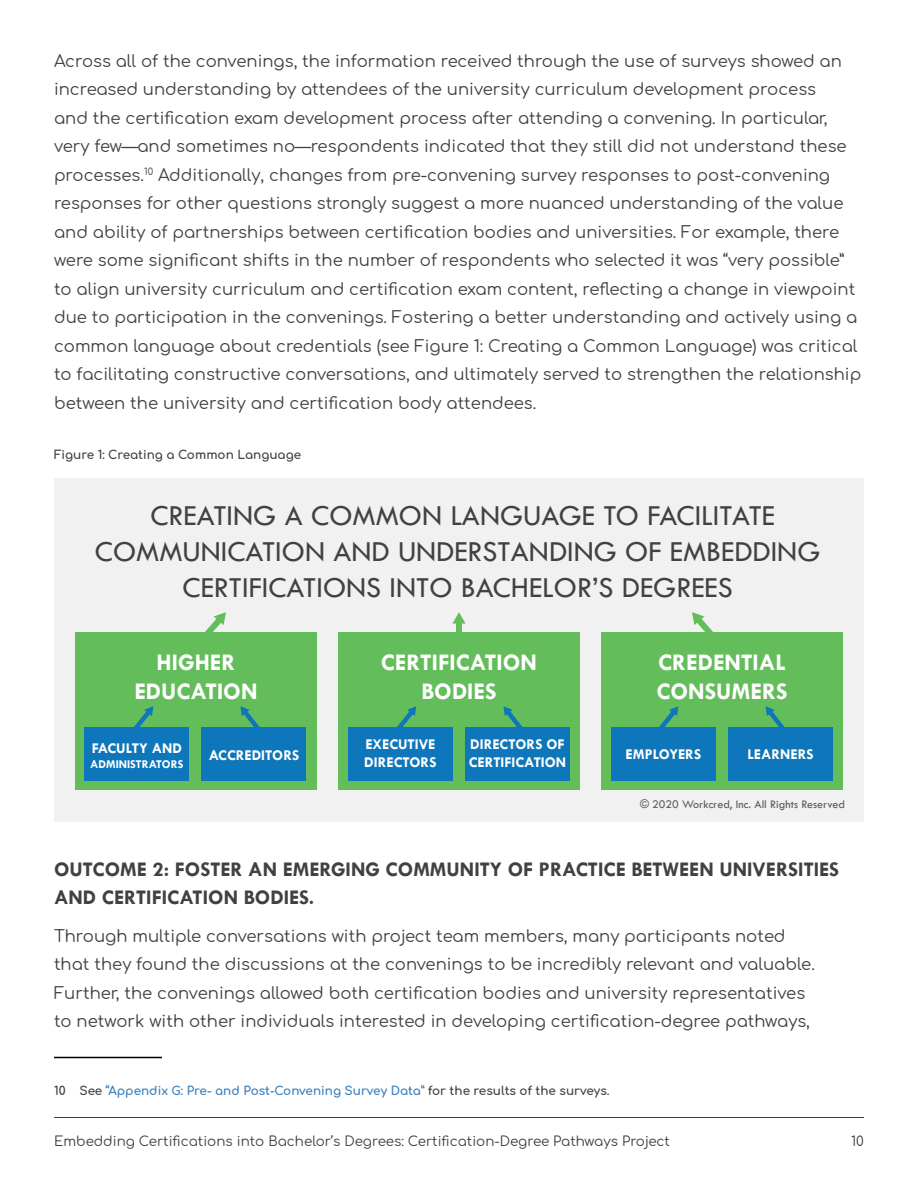
<style>
.page{position:relative;width:918px;height:1188px;background:#fff}
.page>*{position:absolute;margin:0;border:0;box-sizing:border-box;transform-origin:0 0}
.t1{font:30px/36px "Tw Cen";color:#414042;text-align:center}
.t2{font:700 24px/28.8px "Tw Cen";color:#fff;text-align:center}
.t3{font:700 21px/28.5px "Tw Cen";color:#414042}
.t4{font:16.5px/28.5px "Comfortaa";color:#414042}
.t5{font:700 15px/18px "Tw Cen";color:#fff}
.t6{font:13.5px "Comfortaa";color:#414042}
.t7{font:12px "Comfortaa";color:#397fbf}
.t8{font:12px "Tw Cen";color:#58595b}
.t9{font:12px "Comfortaa";color:#414042}
.t10{font:700 12px "Tw Cen";color:#fff}
.s1{color:#414042}
</style>
<div class="page">
<hr style="left:54px;top:1117px;width:810px;height:1px;background:#414042">
<hr style="left:54px;top:1057px;width:108px;height:1px;background:#000">
<div style="left:54px;top:478px;width:810px;height:344px;background:#f1f1f2"></div>
<div style="left:75px;top:632px;width:242px;height:157px;background:#64bd5b"></div>
<svg style="left:134px;top:706px;width:20px;height:21px"></svg>
<svg style="left:240px;top:706px;width:20px;height:21px"></svg>
<div style="left:85px;top:727px;width:104px;height:54px;background:#0e76ba"></div>
<div style="left:338px;top:632px;width:242px;height:157px;background:#64bd5b"></div>
<div style="left:601px;top:632px;width:242px;height:157px;background:#64bd5b"></div>
<svg style="left:659px;top:706px;width:20px;height:21px"></svg>
<div style="left:202px;top:727px;width:104px;height:54px;background:#0e76ba"></div>
<svg style="left:397px;top:706px;width:20px;height:21px"></svg>
<svg style="left:503px;top:706px;width:20px;height:21px"></svg>
<div style="left:348px;top:727px;width:105px;height:54px;background:#0e76ba"></div>
<div style="left:465px;top:727px;width:105px;height:54px;background:#0e76ba"></div>
<div style="left:611px;top:727px;width:105px;height:54px;background:#0e76ba"></div>
<svg style="left:765px;top:706px;width:20px;height:21px"></svg>
<div style="left:728px;top:727px;width:105px;height:54px;background:#0e76ba"></div>
<svg style="left:692px;top:612px;width:21px;height:20px"></svg>
<div style="left:456px;top:622px;width:6px;height:25px;background:#64bd5b"></div>
<svg style="left:452px;top:612px;width:14px;height:12px"></svg>
<svg style="left:205px;top:612px;width:21px;height:20px"></svg>
<p class="t4" style="left:54px;top:44px;width:809px">Across all of the convenings, the information received through the use of surveys showed an increased understanding by attendees of the university curriculum development process<br>and the certification exam development process after attending a convening. In particular, very few—and sometimes no—respondents indicated that they still did not understand these processes.<sup>10</sup> Additionally, changes from pre-convening survey responses to post-convening responses for other questions strongly suggest a more nuanced understanding of the value and ability of partnerships between certification bodies and universities. For example, there were some significant shifts in the number of respondents who selected it was “very possible” to align university curriculum and certification exam content, reflecting a change in viewpoint due to participation in the convenings. Fostering a better understanding and actively using a common language about credentials (see Figure 1: Creating a Common Language) was critical to facilitating constructive conversations, and ultimately served to strengthen the relationship between the university and certification body attendees.</p>
<p class="t9" style="left:54px;top:444px;width:249px">Figure 1: Creating a Common Language</p>
<h1 class="t1" style="left:95px;top:497px;width:727px">CREATING A COMMON LANGUAGE TO FACILITATE<br>COMMUNICATION AND UNDERSTANDING OF EMBEDDING<br>CERTIFICATIONS INTO BACHELOR’S DEGREES</h1>
<h2 class="t2" style="left:134px;top:648px;width:125px">HIGHER<br>EDUCATION</h2>
<h2 class="t2" style="left:381px;top:648px;width:158px">CERTIFICATION<br>BODIES</h2>
<h2 class="t2" style="left:656px;top:648px;width:133px;text-align:left">CREDENTIAL<br>CONSUMERS</h2>
<p class="t5" style="left:92px;top:739px;width:92px">FACULTY AND</p>
<p class="t10" style="left:90px;top:757px;width:95px">ADMINISTRATORS</p>
<p class="t5" style="left:209px;top:745px;width:92px">ACCREDITORS</p>
<p class="t5" style="left:364px;top:735px;width:74px">EXECUTIVE<br>DIRECTORS</p>
<p class="t5" style="left:469px;top:735px;width:99px">DIRECTORS OF<br>CERTIFICATION</p>
<p class="t5" style="left:626px;top:745px;width:77px">EMPLOYERS</p>
<p class="t5" style="left:747px;top:745px;width:68px">LEARNERS</p>
<p class="t8" style="left:640px;top:797px;width:207px">© 2020 Workcred, Inc. All Rights Reserved</p>
<p class="t3" style="left:54px;top:854px;width:787px">OUTCOME 2: FOSTER AN EMERGING COMMUNITY OF PRACTICE BETWEEN UNIVERSITIES<br>AND CERTIFICATION BODIES.</p>
<p class="t4" style="left:54px;top:919px;width:762px">Through multiple conversations with project team members, many participants noted that they found the discussions at the convenings to be incredibly relevant and valuable.<br>Further, the convenings allowed both certification bodies and university representatives to network with other individuals interested in developing certification-degree pathways,</p>
<p class="t7" style="left:54px;top:1080px;width:557px"><span class="s1">10 See</span> “Appendix G: Pre- and Post-Convening Survey Data” <span class="s1">for the results of the surveys.</span></p>
<p class="t6" style="left:54px;top:1129px;width:617px">Embedding Certifications into Bachelor’s Degrees: Certification-Degree Pathways Project</p>
<p class="t6" style="left:851px;top:1129px;width:14px">10</p>
</div>
